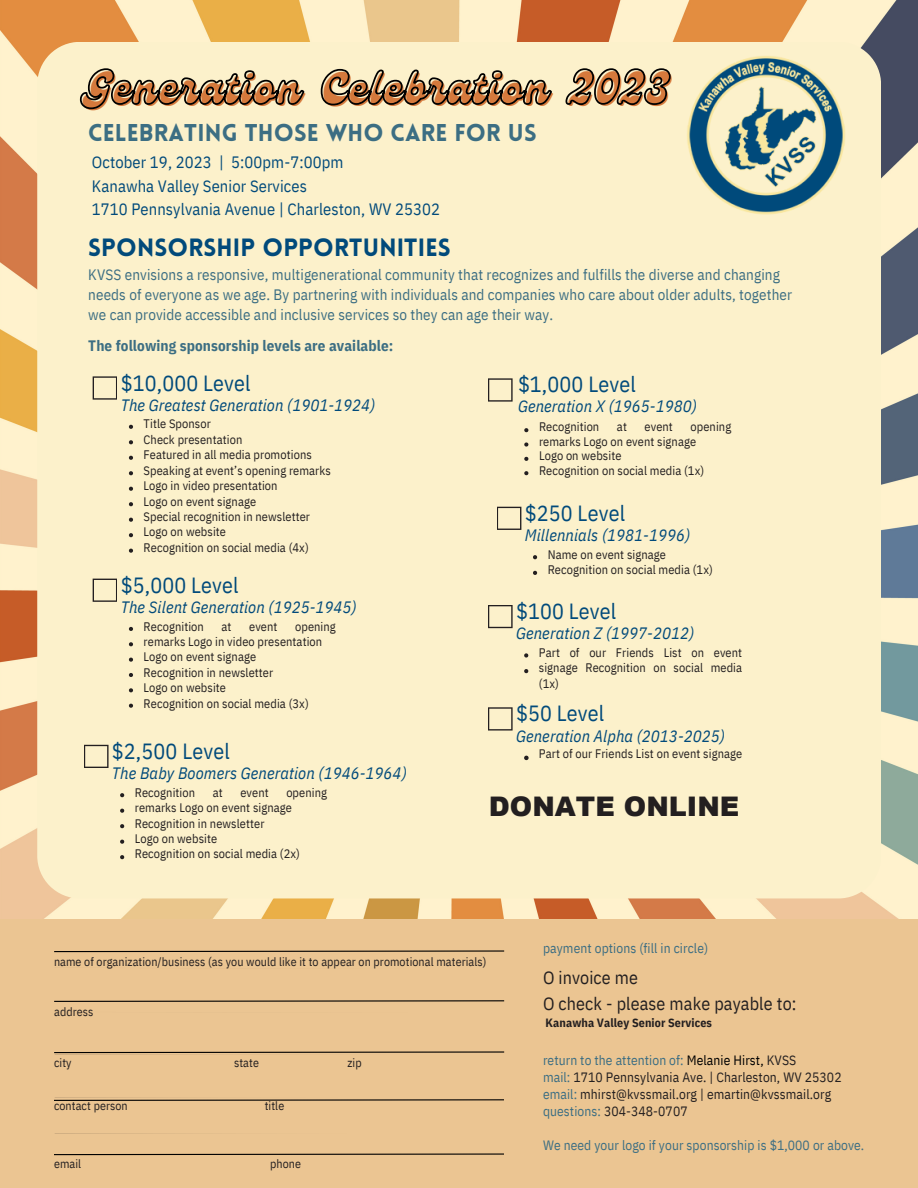
<style>
.page{position:relative;width:918px;height:1188px;background:#fff}
.page>*{position:absolute;margin:0;border:0;box-sizing:border-box;transform-origin:0 0}
.t1{font:46.65px "Genty";letter-spacing:.035em;color:#d5793c}
.t2{font:900 27px "Arial";color:#231f20}
.t3{font:900 24.45px "Lovelo";letter-spacing:.005em;color:#014a7b}
.t4{font:900 23.7px "Lovelo";letter-spacing:.005em;color:#3c6e83}
.t5{font:21.9px "IBM Plex Sans Cond";letter-spacing:.005em;color:#014a7b}
.t6{font:18px "IBM Plex Sans Cond";letter-spacing:.005em;color:#231f20}
.t7{font:italic 16.5px "IBM Plex Sans Cond";letter-spacing:.005em;color:#014a7b}
.t8{font:16.5px "IBM Plex Sans Cond";letter-spacing:.005em;color:#014a7b}
.t9{font:15.15px/20.2px "IBM Plex Sans Cond";letter-spacing:.005em;color:#3c6e83}
.t10{font:700 15.15px "IBM Plex Sans Cond";letter-spacing:.005em;color:#3c6e83}
.t11{font:13.5px "IBM Plex Sans Cond";letter-spacing:.005em;color:#3c6e83}
.t12{font:13.5px/16.8px "IBM Plex Sans Cond";letter-spacing:.005em;color:#231f20}
.t13{font:12.3px/15.5px "IBM Plex Sans Cond";letter-spacing:.005em;color:#231f20}
.t14{font:12px "IBM Plex Sans Cond";letter-spacing:.005em;color:#231f20}
.t15{font:700 12px "IBM Plex Sans Cond";letter-spacing:.005em;color:#231f20}
.s1{color:#000}
.s2{color:#231f20}
.s3{color:#3c6e83}
</style>
<div class="page">
<img style="left:0;top:0;width:918px;height:919px">
<div style="left:37px;top:42px;width:844px;height:856px;background:#fcf1cb"></div>
<svg style="left:93px;top:376px;width:24px;height:24px"></svg>
<div style="left:0;top:919px;width:918px;height:269px;background:#ebc592"></div>
<svg style="left:55px;top:1133px;width:120px;height:1px"></svg>
<svg style="left:488px;top:378px;width:25px;height:24px"></svg>
<img style="left:687px;top:56px;width:159px;height:161px">
<svg style="left:84px;top:745px;width:25px;height:23px"></svg>
<svg style="left:93px;top:579px;width:24px;height:23px"></svg>
<svg style="left:120px;top:793px;width:4px;height:4px"></svg>
<svg style="left:120px;top:809px;width:4px;height:4px"></svg>
<svg style="left:120px;top:824px;width:4px;height:4px"></svg>
<svg style="left:120px;top:840px;width:4px;height:4px"></svg>
<svg style="left:120px;top:855px;width:4px;height:4px"></svg>
<svg style="left:129px;top:425px;width:4px;height:4px"></svg>
<svg style="left:129px;top:440px;width:4px;height:4px"></svg>
<svg style="left:129px;top:456px;width:4px;height:4px"></svg>
<svg style="left:129px;top:471px;width:4px;height:4px"></svg>
<svg style="left:129px;top:487px;width:4px;height:4px"></svg>
<svg style="left:129px;top:502px;width:4px;height:4px"></svg>
<svg style="left:129px;top:518px;width:4px;height:4px"></svg>
<svg style="left:129px;top:533px;width:4px;height:4px"></svg>
<svg style="left:129px;top:549px;width:4px;height:4px"></svg>
<svg style="left:129px;top:627px;width:4px;height:4px"></svg>
<svg style="left:129px;top:642px;width:4px;height:4px"></svg>
<svg style="left:129px;top:658px;width:4px;height:4px"></svg>
<svg style="left:129px;top:673px;width:4px;height:4px"></svg>
<svg style="left:129px;top:688px;width:4px;height:4px"></svg>
<svg style="left:129px;top:704px;width:4px;height:4px"></svg>
<svg style="left:488px;top:605px;width:25px;height:23px"></svg>
<svg style="left:488px;top:707px;width:25px;height:24px"></svg>
<svg style="left:497px;top:507px;width:24px;height:23px"></svg>
<svg style="left:524px;top:653px;width:4px;height:5px"></svg>
<svg style="left:524px;top:669px;width:4px;height:4px"></svg>
<svg style="left:524px;top:756px;width:5px;height:4px"></svg>
<svg style="left:524px;top:428px;width:4px;height:4px"></svg>
<svg style="left:524px;top:442px;width:4px;height:5px"></svg>
<svg style="left:524px;top:457px;width:4px;height:4px"></svg>
<svg style="left:524px;top:471px;width:4px;height:4px"></svg>
<svg style="left:533px;top:555px;width:4px;height:4px"></svg>
<svg style="left:533px;top:571px;width:4px;height:4px"></svg>
<svg style="left:54px;top:950px;width:451px;height:3px"></svg>
<svg style="left:54px;top:1000px;width:451px;height:2px"></svg>
<svg style="left:54px;top:1051px;width:451px;height:4px"></svg>
<svg style="left:54px;top:1097px;width:450px;height:4px"></svg>
<svg style="left:54px;top:1153px;width:450px;height:3px"></svg>
<svg style="left:79px;top:67px;width:593px;height:43px;background:#c9c0a2"></svg>
<p class="t1" style="left:86px;top:63px;width:585px">Generation Celebration 2023</p>
<p class="t4" style="left:88px;top:123px;width:450px">CELEBRATING THOSE WHO CARE FOR US</p>
<p class="t8" style="left:92px;top:151px;width:253px">October 19, 2023 | 5:00pm-7:00pm</p>
<p class="t8" style="left:92px;top:175px;width:217px">Kanawha Valley Senior Services</p>
<p class="t8" style="left:92px;top:198px;width:350px">1710 Pennsylvania Avenue | Charleston, WV 25302</p>
<p class="t3" style="left:88px;top:238px;width:364px">SPONSORSHIP OPPORTUNITIES</p>
<p class="t9" style="left:88px;top:264px;width:705px">KVSS envisions a responsive, multigenerational community that recognizes and fulfills the diverse and changing needs of everyone as we age. By partnering with individuals and companies who care about older adults, together we can provide accessible and inclusive services so they can age their way.</p>
<p class="t10" style="left:88px;top:335px;width:307px">The following sponsorship levels are available:</p>
<p class="t5" style="left:121px;top:368px;width:131px">$10,000 Level</p>
<p class="t7" style="left:121px;top:394px;width:256px">The Greatest Generation (1901-1924)</p>
<p class="t13" style="left:144px;top:416px;width:69px">Title Sponsor</p>
<p class="t13" style="left:144px;top:431px;width:100px">Check presentation</p>
<p class="t13" style="left:144px;top:447px;width:189px">Featured in all media promotions<br>Speaking at event’s opening remarks<br>Logo in video presentation</p>
<p class="t13" style="left:144px;top:493px;width:114px">Logo on event signage</p>
<p class="t13" style="left:144px;top:509px;width:168px">Special recognition in newsletter<br>Logo on website</p>
<p class="t13" style="left:144px;top:540px;width:167px">Recognition on social media (4x)</p>
<p class="t5" style="left:121px;top:570px;width:119px">$5,000 Level</p>
<p class="t7" style="left:121px;top:596px;width:237px">The Silent Generation (1925-1945)</p>
<p class="t13" style="left:144px;top:618px;width:194px;text-indent:152px">opening remarks Logo in video presentation</p>
<p class="t13" style="left:144px;top:649px;width:114px">Logo on event signage</p>
<p class="t13" style="left:144px;top:665px;width:131px">Recognition in newsletter</p>
<p class="t13" style="left:144px;top:680px;width:84px">Logo on website</p>
<p class="t13" style="left:144px;top:695px;width:167px">Recognition on social media (3x)</p>
<p class="t13" style="left:144px;top:618px;width:62px">Recognition</p>
<p class="t13" style="left:222px;top:618px;width:11px">at</p>
<p class="t13" style="left:249px;top:618px;width:30px">event</p>
<p class="t5" style="left:112px;top:737px;width:119px">$2,500 Level</p>
<p class="t7" style="left:112px;top:762px;width:296px">The Baby Boomers Generation (1946-1964)</p>
<p class="t13" style="left:135px;top:784px;width:194px;text-indent:152px">opening remarks Logo on event signage</p>
<p class="t13" style="left:135px;top:815px;width:131px">Recognition in newsletter</p>
<p class="t13" style="left:135px;top:831px;width:84px">Logo on website</p>
<p class="t13" style="left:135px;top:846px;width:167px">Recognition on social media (2x)</p>
<p class="t13" style="left:135px;top:784px;width:62px">Recognition</p>
<p class="t13" style="left:213px;top:784px;width:11px">at</p>
<p class="t13" style="left:240px;top:784px;width:30px">event</p>
<p class="t5" style="left:518px;top:370px;width:119px">$1,000 Level</p>
<p class="t7" style="left:518px;top:395px;width:180px">Generation X (1965-1980)</p>
<p class="t13" style="left:539px;top:419px;width:194px;line-height:14.4px;text-indent:152px">opening remarks Logo on event signage</p>
<p class="t13" style="left:539px;top:448px;width:84px">Logo on website</p>
<p class="t13" style="left:539px;top:462px;width:167px">Recognition on social media (1x)</p>
<p class="t13" style="left:539px;top:419px;width:62px">Recognition</p>
<p class="t13" style="left:617px;top:419px;width:11px">at</p>
<p class="t13" style="left:645px;top:419px;width:30px">event</p>
<p class="t5" style="left:525px;top:498px;width:102px">$250 Level</p>
<p class="t7" style="left:525px;top:524px;width:167px">Millennials (1981-1996)</p>
<p class="t13" style="left:548px;top:546px;width:167px">Name on event signage<br>Recognition on social media (1x)</p>
<p class="t5" style="left:516px;top:597px;width:102px">$100 Level</p>
<p class="t7" style="left:516px;top:622px;width:180px">Generation Z (1997-2012)</p>
<p class="t13" style="left:539px;top:645px;width:205px;text-align:justify">Part of our Friends List on event signage Recognition on social media (1x)</p>
<p class="t5" style="left:516px;top:699px;width:90px">$50 Level</p>
<p class="t7" style="left:516px;top:725px;width:210px">Generation Alpha (2013-2025)</p>
<p class="t13" style="left:539px;top:746px;width:205px">Part of our Friends List on event signage</p>
<h2 class="t2" style="left:489px;top:787px;width:252px">DONATE ONLINE</h2>
<p class="t14" style="left:54px;top:953px;width:434px">name of organization/business (as you would like it to appear on promotional materials)</p>
<p class="t14" style="left:54px;top:1004px;width:41px">address</p>
<p class="t14" style="left:54px;top:1055px;width:19px">city</p>
<p class="t14" style="left:234px;top:1055px;width:26px">state</p>
<p class="t14" style="left:54px;top:1098px;width:75px">contact person</p>
<p class="t14" style="left:265px;top:1098px;width:21px">title</p>
<p class="t14" style="left:54px;top:1156px;width:29px">email</p>
<p class="t14" style="left:270px;top:1156px;width:32px">phone</p>
<p class="t14" style="left:347px;top:1055px;width:16px">zip</p>
<p class="t11" style="left:543px;top:939px;width:167px">payment options (fill in circle)</p>
<p class="t6" style="left:543px;top:966px;width:97px">O invoice me</p>
<p class="t6" style="left:543px;top:992px;width:255px">O check - please make payable to:</p>
<p class="t15" style="left:546px;top:1015px;width:168px">Kanawha Valley Senior Services</p>
<p class="t11" style="left:543px;top:1051px;width:255px">return to the attention of: <span class="s1">Melanie Hirst,</span> <span class="s2">KVSS</span></p>
<p class="t12" style="left:543px;top:1069px;width:300px"><span class="s3">mail:</span> 1710 Pennsylvania Ave. | Charleston, WV 25302 <span class="s3">email:</span> mhirst@kvssmail.org | emartin@kvssmail.org <span class="s3">questions:</span> 304-348-0707</p>
<p class="t11" style="left:543px;top:1136px;width:323px">We need your logo if your sponsorship is $1,000 or above.</p>
</div>
